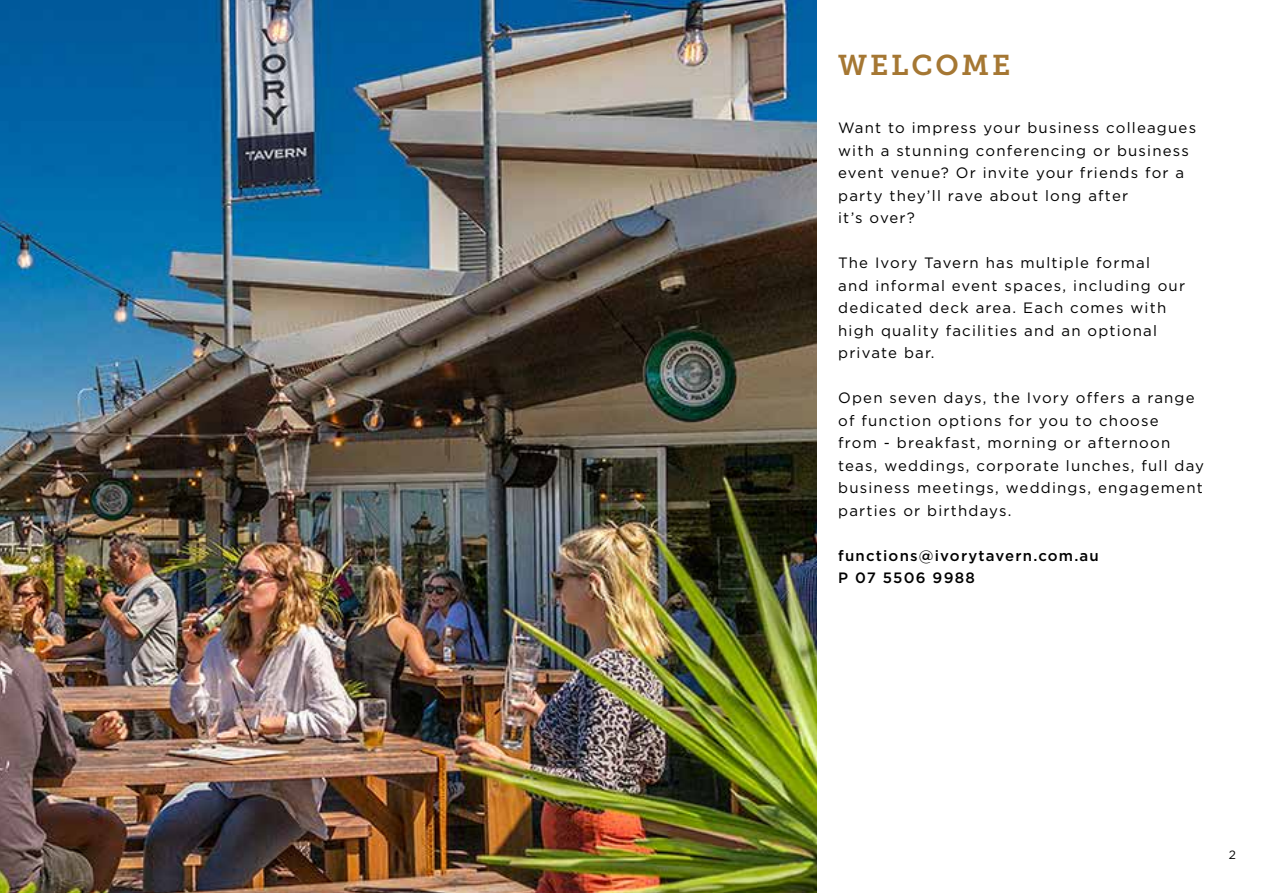
<style>
.page{position:relative;width:1263px;height:893px;background:#fff}
.page>*{position:absolute;margin:0;border:0;box-sizing:border-box;transform-origin:0 0}
.t1{font:28.5px "Museo Slab 700";letter-spacing:.1em;color:#a57733}
.t2{font:15px/22.5px "Gotham";letter-spacing:.08em;color:#000}
.t3{font:500 15px/22.5px "Gotham";letter-spacing:.08em;color:#000}
.t4{font:12px "Gotham";color:#000}
</style>
<div class="page">
<img style="left:0;top:0;width:817px;height:893px">
<h1 class="t1" style="left:838px;top:49px;width:174px">WELCOME</h1>
<p class="t2" style="left:838px;top:116px;width:359px">Want to impress your business colleagues with a stunning conferencing or business event venue? Or invite your friends for a party they’ll rave about long after<br>it’s over?</p>
<p class="t2" style="left:838px;top:251px;width:348px">The Ivory Tavern has multiple formal<br>and informal event spaces, including our dedicated deck area. Each comes with high quality facilities and an optional private bar.</p>
<p class="t2" style="left:838px;top:386px;width:367px">Open seven days, the Ivory offers a range of function options for you to choose<br>from - breakfast, morning or afternoon teas, weddings, corporate lunches, full day business meetings, weddings, engagement parties or birthdays.</p>
<p class="t3" style="left:838px;top:544px;width:262px">functions@ivorytavern.com.au<br>P 07 5506 9988</p>
<p class="t4" style="left:1229px;top:847px;width:9px">2</p>
</div>
